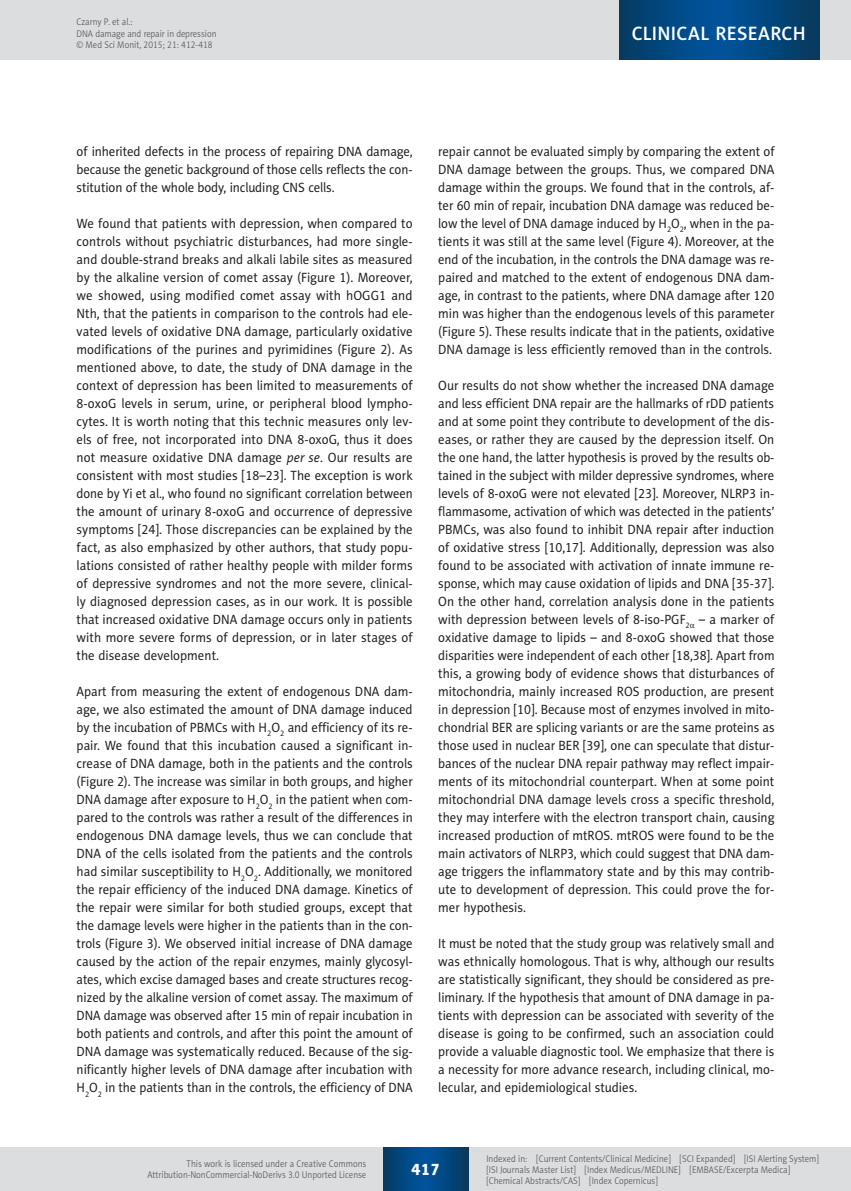
<style>
.page{position:relative;width:851px;height:1191px;background:#fff}
.page>*{position:absolute;margin:0;border:0;box-sizing:border-box;transform-origin:0 0}
.t1{font:19.5px "Naomi Sans EFN Medium";letter-spacing:.015em;color:#fff}
.t2{font:16.5px "Naomi Sans EFN Heavy";color:#fff}
.MSM_Body{font:13.5px/18px "Naomi Sans EFN";color:#231f20;text-align:justify;scale:.95 1}
.MSM_Body-2{font:13.5px/18px "Naomi Sans EFN";color:#231f20;text-align:justify;scale:.94 1}
.t3{font:9.75px/11.2px "Naomi Sans EFN Light";color:#57585a;scale:.9 1}
.s1{font-style:italic}
</style>
<div class="page">
<div style="left:0;top:1148px;width:850px;height:43px;background:#dcdddf"></div>
<svg style="left:383px;top:1147px;width:85px;height:43px"></svg>
<div style="left:0;top:0;width:850px;height:60px;background:#dcdddf"></div>
<svg style="left:619px;top:0;width:200px;height:60px"></svg>
<p class="t3" style="left:77px;top:16px;width:157px">Czarny P. et al.:<br>DNA damage and repair in depression © Med Sci Monit, 2015; 21: 412-418</p>
<h1 class="t1" style="left:631px;top:22px;width:175px">CLINICAL RESEARCH</h1>
<p class="MSM_Body" style="left:77px;top:142px;width:355px">of inherited defects in the process of repairing DNA damage, because the genetic background of those cells reflects the con&shy;stitution of the whole body, including CNS cells.</p>
<p class="MSM_Body" style="left:77px;top:214px;width:355px">We found that patients with depression, when compared to controls without psychiatric disturbances, had more single&shy;and double-strand breaks and alkali labile sites as measured by the alkaline version of comet assay (Figure 1). Moreover, we showed, using modified comet assay with hOGG1 and Nth, that the patients in comparison to the controls had ele&shy;vated levels of oxidative DNA damage, particularly oxidative modifications of the purines and pyrimidines (Figure 2). As mentioned above, to date, the study of DNA damage in the context of depression has been limited to measurements of 8-oxoG levels in serum, urine, or peripheral blood lympho&shy;cytes. It is worth noting that this technic measures only lev&shy;els of free, not incorporated into DNA 8-oxoG, thus it does not measure oxidative DNA damage <span class="s1">per se</span>. Our results are consistent with most studies [18–23]. The exception is work done by Yi et al., who found no significant correlation between the amount of urinary 8-oxoG and occurrence of depressive symptoms [24]. Those discrepancies can be explained by the fact, as also emphasized by other authors, that study popu&shy;lations consisted of rather healthy people with milder forms of depressive syndromes and not the more severe, clinical&shy;ly diagnosed depression cases, as in our work. It is possible that increased oxidative DNA damage occurs only in patients with more severe forms of depression, or in later stages of the disease development.</p>
<p class="MSM_Body" style="left:77px;top:682px;width:355px">Apart from measuring the extent of endogenous DNA dam&shy;age, we also estimated the amount of DNA damage induced by the incubation of PBMCs with H<sub>2</sub>O<sub>2</sub> and efficiency of its re&shy;pair. We found that this incubation caused a significant in&shy;crease of DNA damage, both in the patients and the controls (Figure 2). The increase was similar in both groups, and higher DNA damage after exposure to H<sub>2</sub>O<sub>2</sub> in the patient when com&shy;pared to the controls was rather a result of the differences in endogenous DNA damage levels, thus we can conclude that DNA of the cells isolated from the patients and the controls had similar susceptibility to H<sub>2</sub>O<sub>2</sub>. Additionally, we monitored the repair efficiency of the induced DNA damage. Kinetics of the repair were similar for both studied groups, except that the damage levels were higher in the patients than in the con&shy;trols (Figure 3). We observed initial increase of DNA damage caused by the action of the repair enzymes, mainly glycosyl&shy;ates, which excise damaged bases and create structures recog&shy;nized by the alkaline version of comet assay. The maximum of DNA damage was observed after 15 min of repair incubation in both patients and controls, and after this point the amount of DNA damage was systematically reduced. Because of the sig&shy;nificantly higher levels of DNA damage after incubation with H<sub>2</sub>O<sub>2</sub> in the patients than in the controls, the efficiency of DNA</p>
<p class="MSM_Body" style="left:438px;top:142px;width:355px">repair cannot be evaluated simply by comparing the extent of DNA damage between the groups. Thus, we compared DNA damage within the groups. We found that in the controls, af&shy;ter 60 min of repair, incubation DNA damage was reduced be&shy;low the level of DNA damage induced by H<sub>2</sub>O<sub>2</sub>, when in the pa&shy;tients it was still at the same level (Figure 4). Moreover, at the end of the incubation, in the controls the DNA damage was re&shy;paired and matched to the extent of endogenous DNA dam&shy;age, in contrast to the patients, where DNA damage after 120 min was higher than the endogenous levels of this parameter (Figure 5). These results indicate that in the patients, oxidative DNA damage is less efficiently removed than in the controls.</p>
<p class="MSM_Body" style="left:438px;top:376px;width:355px">Our results do not show whether the increased DNA damage and less efficient DNA repair are the hallmarks of rDD patients and at some point they contribute to development of the dis&shy;eases, or rather they are caused by the depression itself. On the one hand, the latter hypothesis is proved by the results ob&shy;tained in the subject with milder depressive syndromes, where levels of 8-oxoG were not elevated [23]. Moreover, NLRP3 in&shy;flammasome, activation of which was detected in the patients’ PBMCs, was also found to inhibit DNA repair after induction of oxidative stress [10,17]. Additionally, depression was also found to be associated with activation of innate immune re&shy;sponse, which may cause oxidation of lipids and DNA [35-37].<br>On the other hand, correlation analysis done in the patients with depression between levels of 8-iso-PGF<sub>2</sub><sub>a</sub> – a marker of oxidative damage to lipids – and 8-oxoG showed that those disparities were independent of each other [18,38]. Apart from this, a growing body of evidence shows that disturbances of mitochondria, mainly increased ROS production, are present in depression [10]. Because most of enzymes involved in mito&shy;chondrial BER are splicing variants or are the same proteins as those used in nuclear BER [39], one can speculate that distur&shy;bances of the nuclear DNA repair pathway may reflect impair&shy;ments of its mitochondrial counterpart. When at some point mitochondrial DNA damage levels cross a specific threshold, they may interfere with the electron transport chain, causing increased production of mtROS. mtROS were found to be the main activators of NLRP3, which could suggest that DNA dam&shy;age triggers the inflammatory state and by this may contrib&shy;ute to development of depression. This could prove the for&shy;mer hypothesis.</p>
<p class="MSM_Body-2" style="left:438px;top:934px;width:359px">It must be noted that the study group was relatively small and was ethnically homologous. That is why, although our results are statistically significant, they should be considered as pre&shy;liminary. If the hypothesis that amount of DNA damage in pa&shy;tients with depression can be associated with severity of the disease is going to be confirmed, such an association could provide a valuable diagnostic tool. We emphasize that there is a necessity for more advance research, including clinical, mo&shy;lecular, and epidemiological studies.</p>
<p class="t3" style="left:147px;top:1158px;width:245px;text-align:right">This work is licensed under a Creative Commons<br>Attribution-NonCommercial-NoDerivs 3.0 Unported License</p>
<p class="t2" style="left:411px;top:1159px;width:30px">417</p>
<p class="t3" style="left:486px;top:1152px;width:371px">Indexed in: [Current Contents/Clinical Medicine] [SCI Expanded] [ISI Alerting System] [ISI Journals Master List] [Index Medicus/MEDLINE] [EMBASE/Excerpta Medica] [Chemical Abstracts/CAS] [Index Copernicus]</p>
</div>
